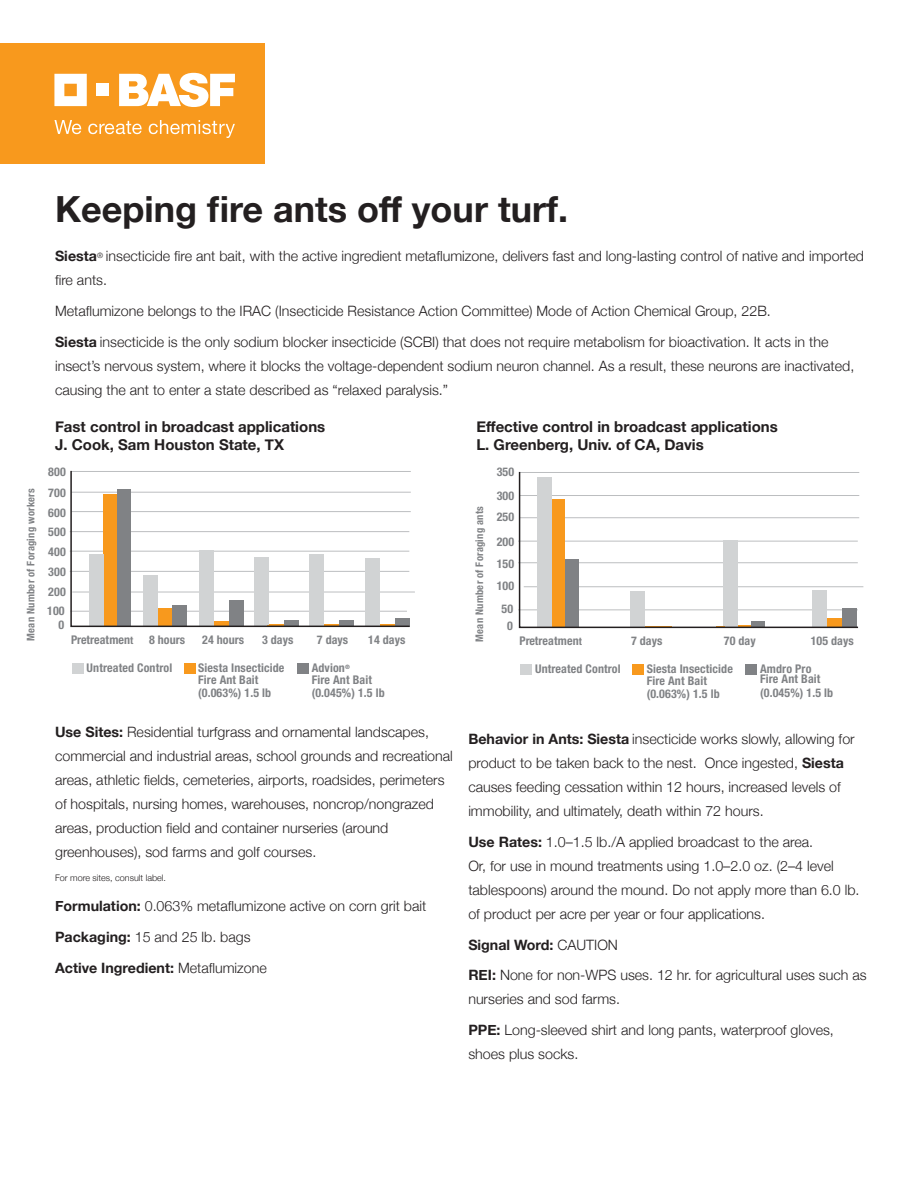
<style>
.page{position:relative;width:918px;height:1188px;background:#fff}
.page>*{position:absolute;margin:0;border:0;box-sizing:border-box;transform-origin:0 0}
.t1{font:700 36px "Helvetica Neue";color:#231f20}
.t2{font:700 15px/18px "Helvetica Neue";color:#231f20}
.t3{font:300 14.25px/24px "Helvetica Neue";color:#231f20}
.t4{font:700 condensed 12px/12px "Helvetica Neue";letter-spacing:.01em;color:#808285}
.t5{font:700 condensed 10.5px "Helvetica Neue";letter-spacing:.025em;color:#808285}
.t6{font:300 9px "Helvetica Neue";color:#231f20}
.s1{font-weight:700}
.s2{font-size:10.5px}
</style>
<div class="page">
<svg style="left:0;top:44px;width:265px;height:120px;background:#f8a73c"></svg>
<hr style="left:524px;top:586px;width:339px;height:1px;background:#bcbec0">
<div style="left:632px;top:664px;width:12px;height:11px;background:#f8991d"></div>
<div style="left:520px;top:664px;width:12px;height:11px;background:#d1d3d4"></div>
<div style="left:746px;top:664px;width:11px;height:11px;background:#808285"></div>
<svg style="left:518px;top:471px;width:342px;height:158px"></svg>
<hr style="left:72px;top:592px;width:343px;height:1px;background:#bcbec0">
<div style="left:184px;top:663px;width:11px;height:11px;background:#f8991d"></div>
<div style="left:72px;top:663px;width:11px;height:11px;background:#d1d3d4"></div>
<div style="left:297px;top:663px;width:12px;height:11px;background:#808285"></div>
<svg style="left:70px;top:470px;width:341px;height:158px"></svg>
<p class="t5" style="left:25px;top:641px;width:154px;rotate:-90deg">Mean Number of Foraging workers</p>
<h1 class="t1" style="left:55px;top:181px;width:514px">Keeping fire ants off your turf.</h1>
<p class="t3" style="left:55px;top:243px;width:810px"><span class="s1">Siesta</span><sup>®</sup> insecticide fire ant bait, with the active ingredient metaflumizone, delivers fast and long-lasting control of native and imported fire ants.</p>
<p class="t3" style="left:55px;top:295px;width:775px;line-height:30.8px">Metaflumizone belongs to the IRAC (Insecticide Resistance Action Committee) Mode of Action Chemical Group, 22B.<br><span class="s1">Siesta</span> insecticide is the only sodium blocker insecticide (SCBI) that does not require metabolism for bioactivation. It acts in the</p>
<p class="t3" style="left:55px;top:353px;width:801px">insect’s nervous system, where it blocks the voltage-dependent sodium neuron channel. As a result, these neurons are inactivated, causing the ant to enter a state described as “relaxed paralysis.”</p>
<p class="t2" style="left:55px;top:418px;width:272px">Fast control in broadcast applications<br>J. Cook, Sam Houston State, TX</p>
<p class="t2" style="left:476px;top:418px;width:303px">Effective control in broadcast applications<br>L. Greenberg, Univ. of CA, Davis</p>
<p class="t4" style="left:48px;top:461px;width:19px;line-height:21px">800<br>700</p>
<p class="t4" style="left:48px;top:506px;width:19px">600</p>
<p class="t4" style="left:48px;top:546px;width:19px">400</p>
<p class="t4" style="left:48px;top:526px;width:19px">500</p>
<p class="t4" style="left:47px;top:562px;width:20px;line-height:19.5px;text-align:justify">300<br>200<br>100</p>
<p class="t4" style="left:59px;top:618px;width:7px">0</p>
<p class="t4" style="left:71px;top:634px;width:64px">Pretreatmen<span class="s2">t</span></p>
<p class="t4" style="left:87px;top:661px;width:87px">Untreated Control</p>
<p class="t4" style="left:312px;top:661px;width:62px">Advion<sup>®<br></sup>Fire Ant Bait</p>
<p class="t4" style="left:312px;top:687px;width:75px">(0.045%) 1.5 lb</p>
<p class="t4" style="left:149px;top:634px;width:38px">8 hours</p>
<p class="t4" style="left:202px;top:634px;width:43px">24 hours</p>
<p class="t4" style="left:262px;top:634px;width:33px">3 days</p>
<p class="t4" style="left:317px;top:634px;width:33px">7 days</p>
<p class="t4" style="left:368px;top:634px;width:39px">14 days</p>
<p class="t4" style="left:198px;top:661px;width:88px">Siesta Insecticide<br>Fire Ant Bait</p>
<p class="t4" style="left:198px;top:687px;width:75px">(0.063%) 1.5 lb</p>
<p class="t3" style="left:55px;top:720px;width:399px"><span class="s1">Use Sites:</span> Residential turfgrass and ornamental landscapes, commercial and industrial areas, school grounds and recreational areas, athletic fields, cemeteries, airports, roadsides, perimeters of hospitals, nursing homes, warehouses, noncrop/nongrazed areas, production field and container nurseries (around greenhouses), sod farms and golf courses.</p>
<p class="t6" style="left:55px;top:870px;width:113px">For more sites, consult label.</p>
<p class="t3" style="left:55px;top:890px;width:373px;line-height:30.8px"><span class="s1">Formulation:</span> 0.063% metaflumizone active on corn grit bait<br><span class="s1">Packaging:</span> 15 and 25 lb. bags<br><span class="s1">Active Ingredient:</span> Metaflumizone</p>
<p class="t5" style="left:473px;top:642px;width:137px;rotate:-90deg">Mean Number of Foraging ants</p>
<p class="t4" style="left:497px;top:459px;width:19px;line-height:24px">350<br>300</p>
<p class="t4" style="left:497px;top:504px;width:19px;line-height:24.9px">250<br>200</p>
<p class="t4" style="left:497px;top:552px;width:19px;line-height:22.5px;text-align:center">150<br>100<br>50</p>
<p class="t4" style="left:507px;top:619px;width:7px">0</p>
<p class="t4" style="left:520px;top:635px;width:64px">Pretreatmen<span class="s2">t</span></p>
<p class="t4" style="left:535px;top:662px;width:87px">Untreated Control</p>
<p class="t4" style="left:760px;top:663px;width:62px;line-height:10.5px">Amdro Pro<br>Fire Ant Bait</p>
<p class="t4" style="left:760px;top:686px;width:75px">(0.045%) 1.5 lb</p>
<p class="t4" style="left:631px;top:635px;width:33px">7 days</p>
<p class="t4" style="left:724px;top:635px;width:33px">70 day</p>
<p class="t4" style="left:811px;top:635px;width:45px">105 days</p>
<p class="t4" style="left:647px;top:662px;width:88px">Siesta Insecticide<br>Fire Ant Bait</p>
<p class="t4" style="left:647px;top:688px;width:75px">(0.063%) 1.5 lb</p>
<p class="t3" style="left:468px;top:726px;width:388px"><span class="s1">Behavior in Ants: Siesta</span> insecticide works slowly, allowing for product to be taken back to the nest. Once ingested, <span class="s1">Siesta </span>causes feeding cessation within 12 hours, increased levels of immobility, and ultimately, death within 72 hours.</p>
<p class="t3" style="left:468px;top:829px;width:393px"><span class="s1">Use Rates:</span> 1.0–1.5 lb./A applied broadcast to the area.<br>Or, for use in mound treatments using 1.0–2.0 oz. (2–4 level tablespoons) around the mound. Do not apply more than 6.0 lb. of product per acre per year or four applications.</p>
<p class="t3" style="left:468px;top:928px;width:400px;line-height:30.8px"><span class="s1">Signal Word:</span> CAUTION<br><span class="s1">REI:</span> None for non-WPS uses. 12 hr. for agricultural uses such as</p>
<p class="t3" style="left:468px;top:983px;width:367px;line-height:30.8px">nurseries and sod farms.<br><span class="s1">PPE:</span> Long-sleeved shirt and long pants, waterproof gloves,</p>
<p class="t3" style="left:468px;top:1041px;width:112px">shoes plus socks.</p>
</div>
